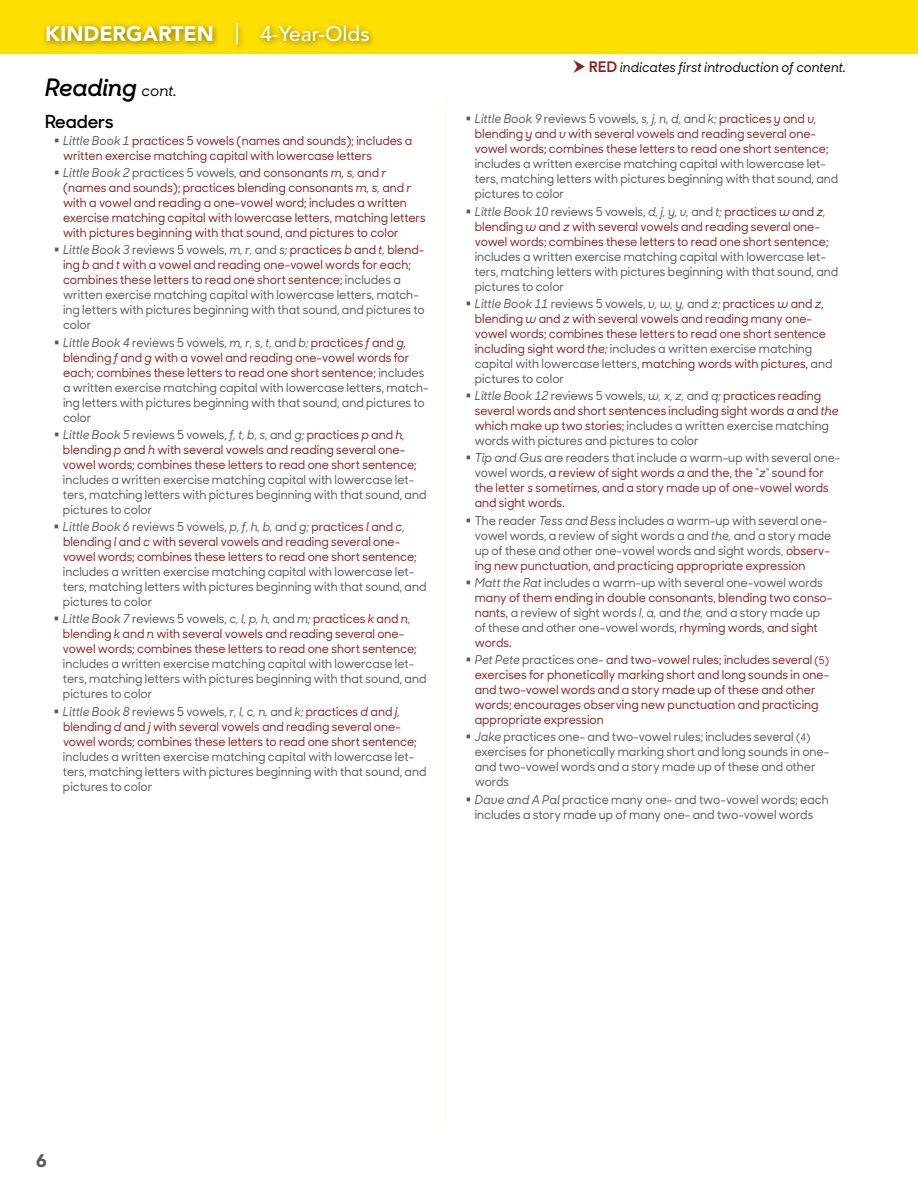
<style>
.page{position:relative;width:918px;height:1188px;background:#fff}
.page>*{position:absolute;margin:0;border:0;box-sizing:border-box;transform-origin:0 0}
.SS_Subjects_Subheads{font:italic 600 24px "Sharp Sans No 1";color:#000}
.t1{font:900 21px "Avenir";color:#fff}
.SS_Subhead_under_ite{font:600 18px "Sharp Sans No 1";color:#000}
.t2{font:900 18px "Avenir";color:#55575a}
.SS_Introduction_to_c{font:italic 500 13.5px "Sharp Sans No 1";color:#000;scale:.95 1}
.t3{font:500 12.3px/15px "Sharp Sans No 1";color:#55575a;scale:.95 1}
.t4{font:500 12.3px/15px "Sharp Sans No 1";color:#88201e;scale:.95 1}
.s1{font-weight:500}
.s2{font-weight:500;font-size:15px}
.s3{font-style:italic;color:#55575a}
.s4{color:#55575a}
.s5{font-style:italic}
.s6{color:#88201e}
.s7{font-style:italic;color:#88201e}
.s8{font-family:"Avenir";font-weight:800;font-style:normal;font-size:15px;color:#88201e}
.s9{font-size:10.5px}
</style>
<div class="page">
<hr style="left:445px;top:102px;width:1px;height:1023px;background:#fff9d7">
<div style="left:0;top:0;width:918px;height:54px;background:#ffdf00"></div>
<div style="left:42px;top:20px;width:334px;height:33px;background:#000;opacity:.5"></div>
<h2 class="t1" style="left:45px;top:20px;width:326px">KINDERGARTEN <span class="s1">| 4-Year-Olds</span></h2>
<p class="SS_Subjects_Subheads" style="left:45px;top:67px;width:133px">Reading <span class="s2">cont.</span></p>
<p class="SS_Subhead_under_ite" style="left:45px;top:107px;width:70px">Readers</p>
<p class="t4" style="left:63px;top:132px;width:369px"><span class="s3">Little Book 1</span> practices 5 vowels (names and sounds); includes a written exercise matching capital with lowercase letters</p>
<p class="t4" style="left:63px;top:165px;width:383px"><span class="s3">Little Book 2</span> <span class="s4">practices 5 vowels,</span> and consonants <span class="s5">m, s,</span> and <span class="s5">r </span>(names and sounds); practices blending consonants <span class="s5">m, s,</span> and <span class="s5">r </span>with a vowel and reading a one-vowel word; includes a written exercise matching capital with lowercase letters, matching letters with pictures beginning with that sound, and pictures to color</p>
<p class="t3" style="left:63px;top:242px;width:382px"><span class="s5">Little Book 3</span> reviews 5 vowels, <span class="s5">m, r,</span> and <span class="s5">s;</span> <span class="s6">practices</span> <span class="s7">b</span> <span class="s6">and</span> <span class="s7">t,</span> <span class="s6">blend&shy;ing</span> <span class="s7">b</span> <span class="s6">and</span> <span class="s7">t</span> <span class="s6">with a vowel and reading one-vowel words for each; combines these letters to read one short sentence;</span> includes a written exercise matching capital with lowercase letters, match&shy;ing letters with pictures beginning with that sound, and pictures to color</p>
<p class="t3" style="left:63px;top:334px;width:386px"><span class="s5">Little Book 4</span> reviews 5 vowels, <span class="s5">m, r, s, t,</span> and <span class="s5">b;</span> <span class="s6">practices</span> <span class="s7">f</span> <span class="s6">and</span> <span class="s7">g, </span><span class="s6">blending</span> <span class="s7">f</span> <span class="s6">and</span> <span class="s7">g</span> <span class="s6">with a vowel and reading one-vowel words for each; combines these letters to read one short sentence;</span> includes a written exercise matching capital with lowercase letters, match&shy;ing letters with pictures beginning with that sound, and pictures to color</p>
<p class="t3" style="left:63px;top:426px;width:384px"><span class="s5">Little Book 5</span> reviews 5 vowels, <span class="s5">f, t, b, s,</span> and <span class="s5">g;</span> <span class="s6">practices</span> <span class="s7">p</span> <span class="s6">and</span> <span class="s7">h, </span><span class="s6">blending</span> <span class="s7">p</span> <span class="s6">and</span> <span class="s7">h</span> <span class="s6">with several vowels and reading several one&shy;vowel words; combines these letters to read one short sentence; </span>includes a written exercise matching capital with lowercase let&shy;ters, matching letters with pictures beginning with that sound, and pictures to color</p>
<p class="t3" style="left:63px;top:519px;width:384px"><span class="s5">Little Book 6</span> reviews 5 vowels, <span class="s5">p, f, h, b,</span> and <span class="s5">g;</span> <span class="s6">practices</span> <span class="s7">l</span> <span class="s6">and</span> <span class="s7">c, </span><span class="s6">blending</span> <span class="s7">l</span> <span class="s6">and</span> <span class="s7">c</span> <span class="s6">with several vowels and reading several one&shy;vowel words; combines these letters to read one short sentence; </span>includes a written exercise matching capital with lowercase let&shy;ters, matching letters with pictures beginning with that sound, and pictures to color</p>
<p class="t3" style="left:63px;top:611px;width:384px"><span class="s5">Little Book 7</span> reviews 5 vowels, <span class="s5">c, l, p, h,</span> and <span class="s5">m;</span> <span class="s6">practices</span> <span class="s7">k</span> <span class="s6">and</span> <span class="s7">n, </span><span class="s6">blending</span> <span class="s7">k</span> <span class="s6">and</span> <span class="s7">n</span> <span class="s6">with several vowels and reading several one&shy;vowel words; combines these letters to read one short sentence; </span>includes a written exercise matching capital with lowercase let&shy;ters, matching letters with pictures beginning with that sound, and pictures to color</p>
<p class="t3" style="left:63px;top:703px;width:384px"><span class="s5">Little Book 8</span> reviews 5 vowels, <span class="s5">r, l, c, n,</span> and <span class="s5">k;</span> <span class="s6">practices</span> <span class="s7">d</span> <span class="s6">and</span> <span class="s7">j, </span><span class="s6">blending</span> <span class="s7">d</span> <span class="s6">and</span> <span class="s7">j</span> <span class="s6">with several vowels and reading several one&shy;vowel words; combines these letters to read one short sentence; </span>includes a written exercise matching capital with lowercase let&shy;ters, matching letters with pictures beginning with that sound, and pictures to color</p>
<p class="SS_Introduction_to_c" style="left:589px;top:57px;width:272px"><span class="s8">RED</span> indicates first introduction of content.</p>
<p class="t3" style="left:475px;top:111px;width:384px"><span class="s5">Little Book 9</span> reviews 5 vowels, <span class="s5">s, j, n, d,</span> and <span class="s5">k;</span> <span class="s6">practices</span> <span class="s7">y</span> <span class="s6">and</span> <span class="s7">v, </span><span class="s6">blending</span> <span class="s7">y</span> <span class="s6">and</span> <span class="s7">v</span> <span class="s6">with several vowels and reading several one&shy;vowel words; combines these letters to read one short sentence; </span>includes a written exercise matching capital with lowercase let&shy;ters, matching letters with pictures beginning with that sound, and pictures to color</p>
<p class="t3" style="left:475px;top:203px;width:384px"><span class="s5">Little Book 10</span> reviews 5 vowels, <span class="s5">d, j, y, v,</span> and <span class="s5">t;</span> <span class="s6">practices</span> <span class="s7">w</span> <span class="s6">and</span> <span class="s7">z, </span><span class="s6">blending</span> <span class="s7">w</span> <span class="s6">and</span> <span class="s7">z</span> <span class="s6">with several vowels and reading several one&shy;vowel words; combines these letters to read one short sentence; </span>includes a written exercise matching capital with lowercase let&shy;ters, matching letters with pictures beginning with that sound, and pictures to color</p>
<p class="t4" style="left:475px;top:295px;width:378px"><span class="s3">Little Book 11</span> <span class="s4">reviews 5 vowels,</span> <span class="s3">v, w, y,</span> <span class="s4">and</span> <span class="s3">z;</span> practices <span class="s5">w</span> and <span class="s5">z, </span>blending <span class="s5">w</span> and <span class="s5">z</span> with several vowels and reading many one&shy;vowel words; combines these letters to read one short sentence including sight word <span class="s5">the;</span> <span class="s4">includes a written exercise matching capital with lowercase letters,</span> matching words with pictures, <span class="s4">and pictures to color</span></p>
<p class="t4" style="left:475px;top:388px;width:385px"><span class="s3">Little Book 12</span> <span class="s4">reviews 5 vowels,</span> <span class="s3">w, x, z,</span> <span class="s4">and</span> <span class="s3">q;</span> practices reading several words and short sentences including sight words <span class="s5">a</span> and <span class="s5">the </span>which make up two stories; <span class="s4">includes a written exercise matching words with pictures and pictures to color</span></p>
<p class="t4" style="left:475px;top:450px;width:387px"><span class="s3">Tip and Gus</span> <span class="s4">are readers that include a warm-up with several one&shy;vowel words,</span> a review of sight words <span class="s5">a</span> and the, the <span class="s4">“</span><span class="s5">z</span><span class="s4">“</span> sound for the letter <span class="s5">s</span> sometimes, and a story made up of one-vowel words and sight words.</p>
<p class="t3" style="left:475px;top:512px;width:377px">The reader <span class="s5">Tess and Bess</span> includes a warm-up with several one&shy;vowel words, a review of sight words <span class="s5">a</span> and <span class="s5">the,</span> and a story made up of these and other one-vowel words and sight words, <span class="s6">observ&shy;ing new punctuation, and practicing appropriate expression</span></p>
<p class="t3" style="left:475px;top:574px;width:378px"><span class="s5">Matt the Rat</span> includes a warm-up with several one-vowel words <span class="s6">many of them ending in double consonants, blending two conso&shy;nants,</span> a review of sight words <span class="s5">I, a,</span> and <span class="s5">the,</span> and a story made up of these and other one-vowel words, <span class="s6">rhyming words, and sight words.</span></p>
<p class="t4" style="left:475px;top:652px;width:375px"><span class="s3">Pet Pete</span> <span class="s4">practices one-</span> and two-vowel rules; includes several <span class="s9">(5) </span>exercises for phonetically marking short and long sounds in one&shy;and two-vowel words and a story made up of these and other words; encourages observing new punctuation and practicing appropriate expression</p>
<p class="t3" style="left:475px;top:729px;width:375px"><span class="s5">Jake</span> practices one- and two-vowel rules; includes several <span class="s9">(4) </span>exercises for phonetically marking short and long sounds in one&shy;and two-vowel words and a story made up of these and other words</p>
<p class="t3" style="left:475px;top:791px;width:374px"><span class="s5">Dave and A Pal</span> practice many one- and two-vowel words; each includes a story made up of many one- and two-vowel words</p>
<h3 class="t2" style="left:36px;top:1150px;width:12px">6</h3>
</div>
